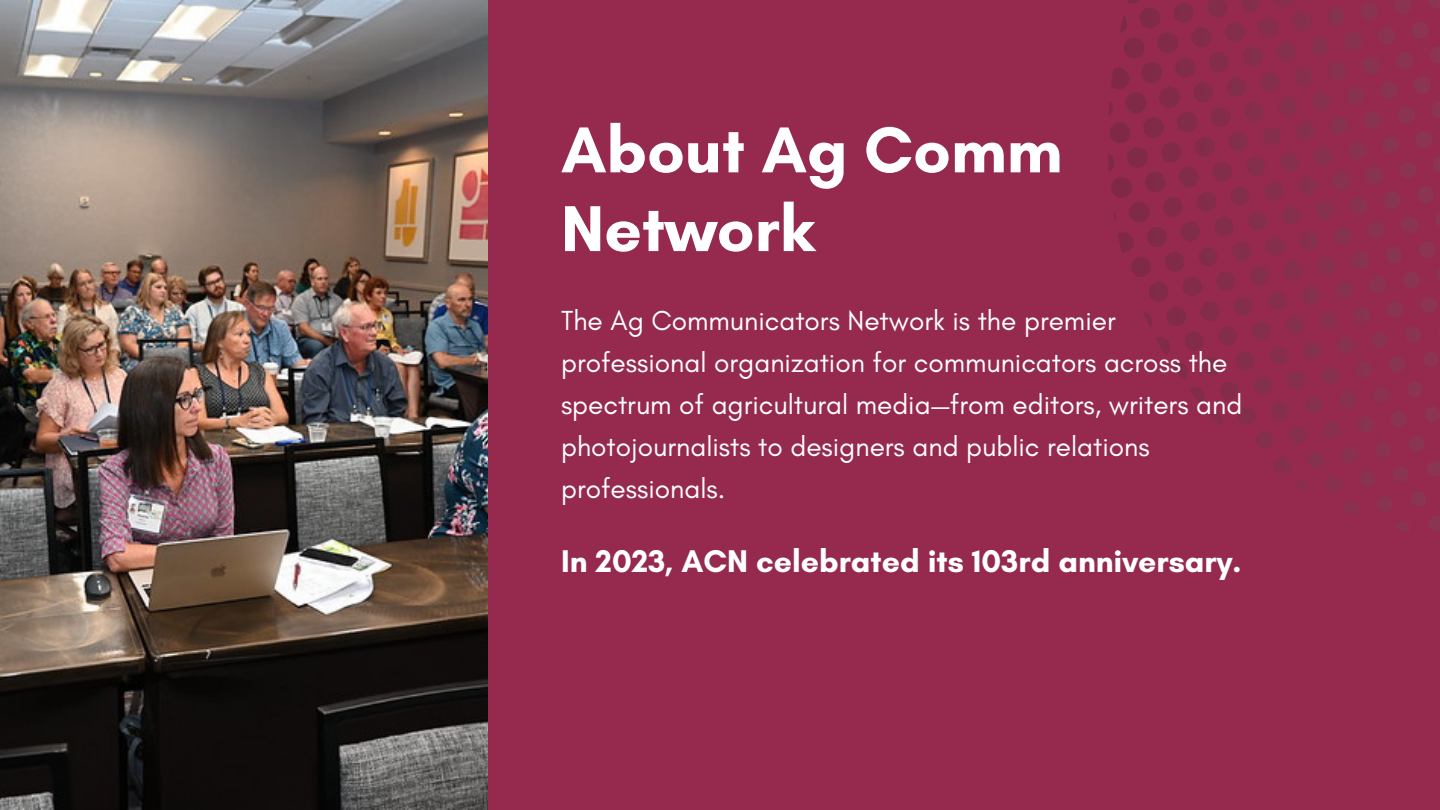
<style>
.page{position:relative;width:1440px;height:810px;background:#952a4e}
.page>*{position:absolute;margin:0;border:0;box-sizing:border-box;transform-origin:0 0}
.t1{font:700 66px/78.8px "Glacial Indifference";color:#fff}
.t2{font:700 32px "Glacial Indifference";color:#fff}
.t3{font:28px/42px "Glacial Indifference";color:#fff}
</style>
<div class="page">
<img style="left:0;top:0;width:488px;height:810px">
<svg style="left:1108px;top:0;width:332px;height:532px"></svg>
<p class="t1" style="left:561px;top:110px;width:503px">About Ag Comm<br>Network</p>
<p class="t3" style="left:561px;top:299px;width:683px">The Ag Communicators Network is the premier professional organization for communicators across the spectrum of agricultural media—from editors, writers and photojournalists to designers and public relations professionals.</p>
<p class="t2" style="left:561px;top:542px;width:682px">In 2023, ACN celebrated its 103rd anniversary.</p>
</div>
